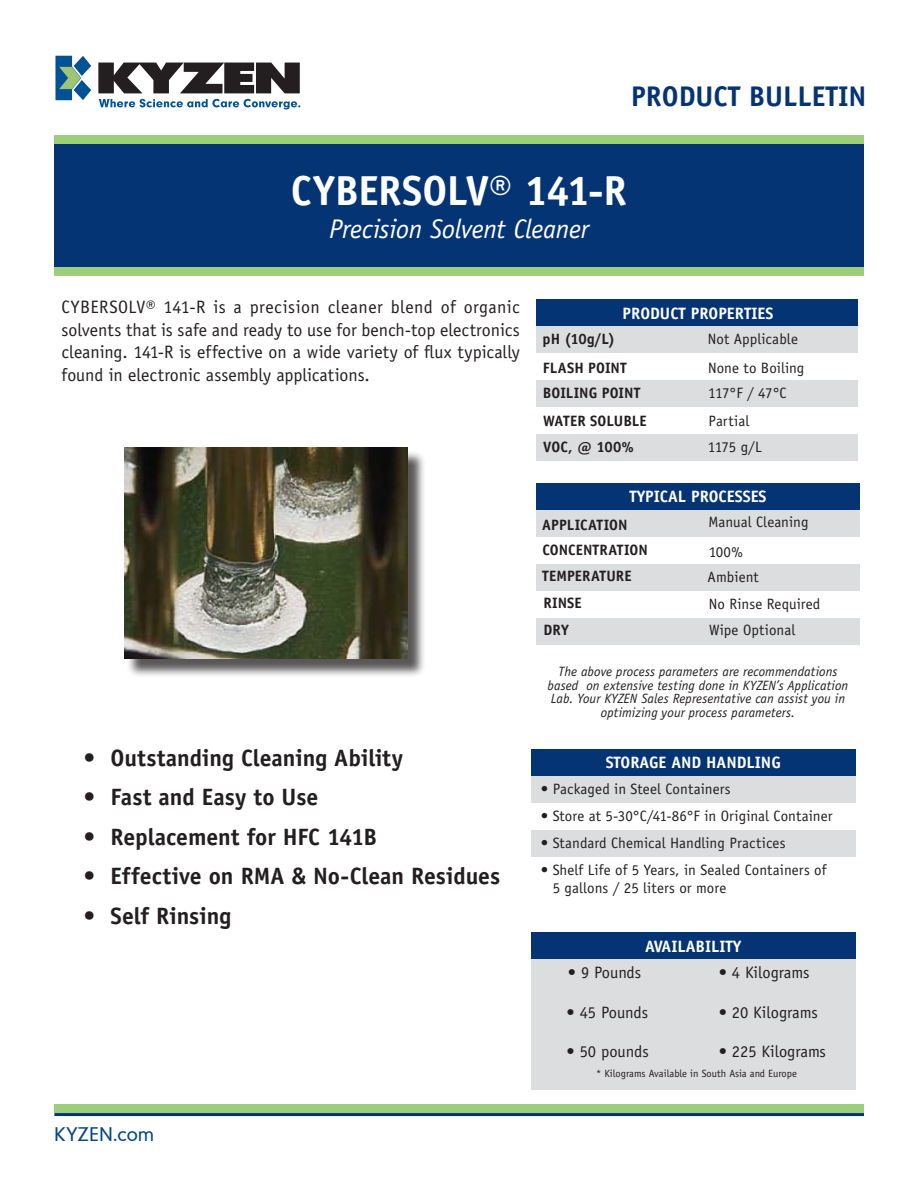
<style>
.page{position:relative;width:918px;height:1188px;background:#fff}
.page>*{position:absolute;margin:0;border:0;box-sizing:border-box;transform-origin:0 0}
.t1{font:700 42px "Officina Sans Std";letter-spacing:-.015em;color:#fff}
.t2{font:700 28.5px "Officina Sans Std";color:#053474}
.t3{font:italic 27px "Officina Sans Std";letter-spacing:-.01em;color:#fff}
.t4{font:700 23.7px "Officina Sans Std";letter-spacing:-.005em;color:#231f20}
.t5{font:18px/22.5px "Officina Sans Std";color:#231f20;text-align:justify}
.t6{font:18px "Geometric 706 BT Medium B";letter-spacing:-.005em;color:#004684}
.t7{font:700 16.5px "Officina Sans Std";color:#fff}
.t8{font:16.5px "Officina Sans Std";color:#231f20}
.t9{font:15px/18px "Officina Sans Std";letter-spacing:.005em;color:#231f20}
.t10{font:700 15px "Officina Sans Std";letter-spacing:.005em;color:#231f20}
.t11{font:italic 13.5px/13.5px "Officina Sans Std";letter-spacing:.005em;color:#231f20;text-align:center}
.t12{font:10.5px "Officina Sans Std";color:#231f20}
</style>
<div class="page">
<div style="left:54px;top:136px;width:810px;height:140px;background:#053474"></div>
<div style="left:54px;top:267px;width:810px;height:9px;background:#9dcf7b"></div>
<div style="left:54px;top:1104px;width:810px;height:9px;background:#9dcf7b"></div>
<div style="left:531px;top:776px;width:324px;height:27px;background:#dcdddf"></div>
<div style="left:531px;top:830px;width:324px;height:27px;background:#dcdddf"></div>
<div style="left:531px;top:749px;width:324px;height:27px;background:#053474"></div>
<hr style="left:54px;top:1113px;width:810px;height:3px;background:#053474">
<div style="left:54px;top:135px;width:810px;height:9px;background:#9dcf7b"></div>
<svg style="left:55px;top:56px;width:36px;height:44px"></svg>
<svg style="left:98px;top:63px;width:202px;height:30px"></svg>
<svg style="left:99px;top:99px;width:201px;height:10px"></svg>
<div style="left:536px;top:326px;width:321px;height:27px;background:#dcdddf"></div>
<div style="left:536px;top:380px;width:321px;height:27px;background:#dcdddf"></div>
<div style="left:536px;top:434px;width:321px;height:27px;background:#dcdddf"></div>
<div style="left:536px;top:299px;width:321px;height:27px;background:#053474"></div>
<div style="left:536px;top:510px;width:324px;height:27px;background:#dcdddf"></div>
<div style="left:536px;top:564px;width:324px;height:27px;background:#dcdddf"></div>
<div style="left:536px;top:618px;width:324px;height:27px;background:#dcdddf"></div>
<div style="left:536px;top:483px;width:324px;height:27px;background:#053474"></div>
<div style="left:531px;top:959px;width:324px;height:131px;background:#dcdddf"></div>
<div style="left:531px;top:932px;width:324px;height:27px;background:#053474"></div>
<div style="left:126px;top:450px;width:300px;height:227px;background:#231f20;opacity:.75"></div>
<img style="left:124px;top:448px;width:283px;height:211px">
<p class="t2" style="left:631px;top:79px;width:237px">PRODUCT BULLETIN</p>
<p class="t1" style="left:291px;top:165px;width:338px">CYBERSOLV® 141-R</p>
<p class="t3" style="left:329px;top:213px;width:261px">Precision Solvent Cleaner</p>
<p class="t5" style="left:62px;top:296px;width:460px">CYBERSOLV® 141-R is a precision cleaner blend of organic solvents that is safe and ready to use for bench-top electronics cleaning. 141-R is effective on a wide variety of flux typically found in electronic assembly applications.</p>
<p class="t4" style="left:83px;top:743px;width:321px">• Outstanding Cleaning Ability</p>
<p class="t4" style="left:83px;top:782px;width:236px">• Fast and Easy to Use</p>
<p class="t4" style="left:83px;top:822px;width:295px">• Replacement for HFC 141B</p>
<p class="t4" style="left:83px;top:861px;width:418px">• Effective on RMA &amp; No-Clean Residues</p>
<p class="t4" style="left:83px;top:901px;width:150px">• Self Rinsing</p>
<p class="t6" style="left:54px;top:1122px;width:102px">KYZEN.com</p>
<p class="t7" style="left:623px;top:303px;width:152px">PRODUCT PROPERTIES</p>
<p class="t10" style="left:543px;top:329px;width:74px">pH (10g/L)</p>
<p class="t9" style="left:708px;top:330px;width:92px">Not Applicable</p>
<p class="t10" style="left:543px;top:358px;width:86px">FLASH POINT</p>
<p class="t9" style="left:708px;top:359px;width:98px">None to Boiling</p>
<p class="t10" style="left:543px;top:383px;width:99px">BOILING POINT</p>
<p class="t9" style="left:708px;top:384px;width:80px">117°F / 47°C</p>
<p class="t10" style="left:543px;top:411px;width:105px">WATER SOLUBLE</p>
<p class="t9" style="left:708px;top:411px;width:42px">Partial</p>
<p class="t10" style="left:543px;top:437px;width:92px">VOC, @ 100%</p>
<p class="t7" style="left:629px;top:486px;width:139px">TYPICAL PROCESSES</p>
<p class="t10" style="left:542px;top:515px;width:87px">APPLICATION</p>
<p class="t9" style="left:709px;top:513px;width:101px">Manual Cleaning</p>
<p class="t10" style="left:542px;top:540px;width:107px">CONCENTRATION</p>
<p class="t9" style="left:709px;top:543px;width:35px">100%</p>
<p class="t10" style="left:542px;top:567px;width:91px">TEMPERATURE</p>
<p class="t9" style="left:708px;top:568px;width:53px">Ambient</p>
<p class="t10" style="left:543px;top:594px;width:40px">RINSE</p>
<p class="t9" style="left:709px;top:595px;width:113px">No Rinse Required</p>
<p class="t10" style="left:544px;top:621px;width:27px">DRY</p>
<p class="t9" style="left:709px;top:621px;width:88px">Wipe Optional</p>
<p class="t9" style="left:708px;top:438px;width:56px">1175 g/L</p>
<p class="t11" style="left:548px;top:665px;width:302px">The above process parameters are recommendations based on extensive testing done in KYZEN’s Application Lab. Your KYZEN Sales Representative can assist you in optimizing your process parameters.</p>
<p class="t7" style="left:606px;top:752px;width:177px">STORAGE AND HANDLING</p>
<p class="t9" style="left:541px;top:780px;width:191px">• Packaged in Steel Containers</p>
<p class="t9" style="left:541px;top:807px;width:293px">• Store at 5-30°C/41-86°F in Original Container</p>
<p class="t9" style="left:541px;top:834px;width:246px">• Standard Chemical Handling Practices</p>
<p class="t9" style="left:553px;top:861px;width:275px;text-indent:-12px">• Shelf Life of 5 Years, in Sealed Containers of<br>5 gallons / 25 liters or more</p>
<p class="t7" style="left:645px;top:936px;width:98px">AVAILABILITY</p>
<p class="t8" style="left:568px;top:963px;width:75px">• 9 Pounds</p>
<p class="t8" style="left:719px;top:963px;width:92px">• 4 Kilograms</p>
<p class="t8" style="left:567px;top:1002px;width:83px">• 45 Pounds</p>
<p class="t8" style="left:719px;top:1002px;width:101px">• 20 Kilograms</p>
<p class="t8" style="left:567px;top:1042px;width:84px">• 50 pounds</p>
<p class="t8" style="left:719px;top:1042px;width:109px">• 225 Kilograms</p>
<p class="t12" style="left:596px;top:1067px;width:202px">* Kilograms Available in South Asia and Europe</p>
</div>
